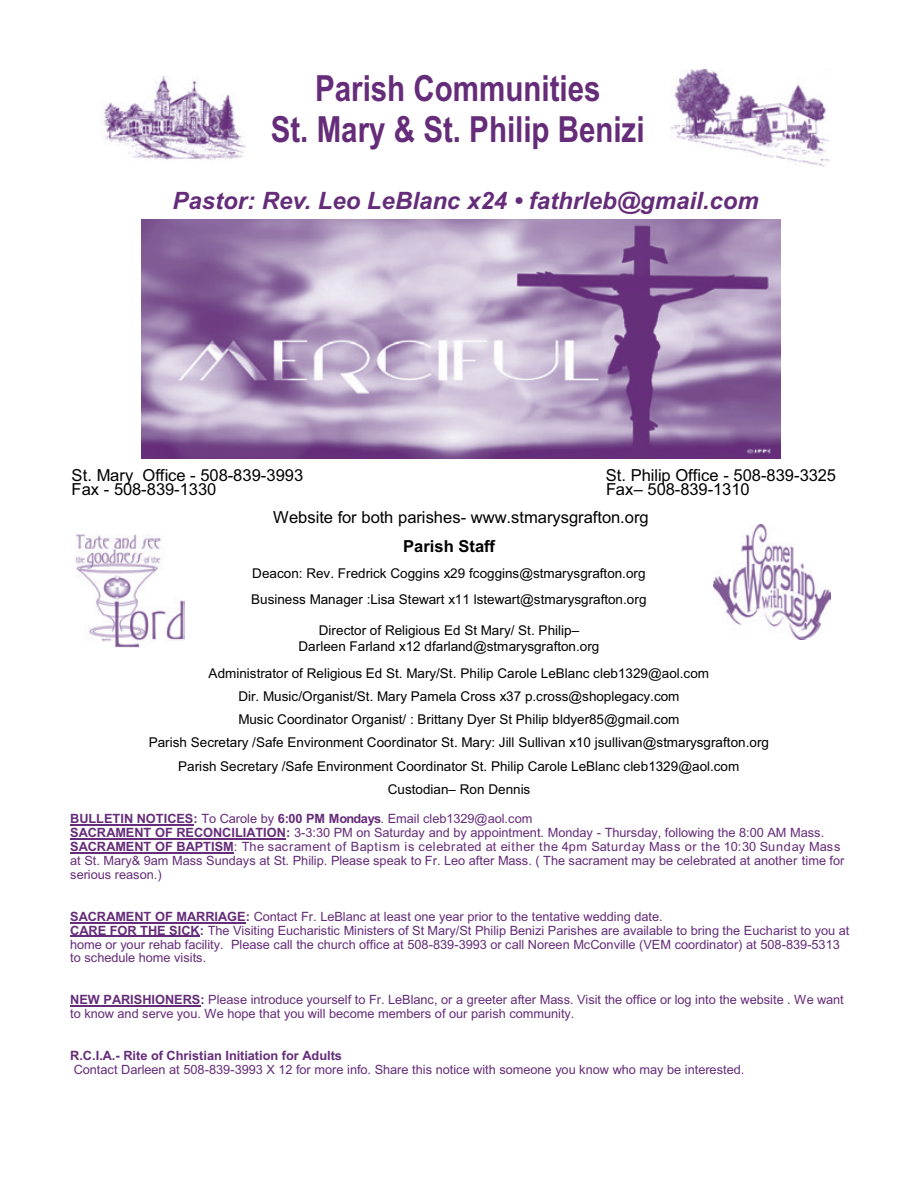
<style>
.page{position:relative;width:918px;height:1188px;background:#fff}
.page>*{position:absolute;margin:0;border:0;box-sizing:border-box;transform-origin:0 0}
.t1{font:700 36px/41.2px "Arial Narrow";color:#652c79;text-align:center}
.t2{font:italic 700 24px "Arial";color:#652c79}
.t3{font:16.5px/28.5px "Arial";color:#000}
.t4{font:700 16.5px "Arial";color:#000}
.t5{font:13.5px/23.2px "Arial";color:#000;text-align:center}
.t6{font:12.75px/14px "Arial";letter-spacing:-.005em;color:#652c79}
.t7{font:700 12.75px "Arial";color:#652c79}
.s1{font-weight:700}
</style>
<div class="page">
<hr style="left:70px;top:824px;width:124px;height:2px;background:#652c79">
<hr style="left:70px;top:838px;width:216px;height:2px;background:#652c79">
<hr style="left:70px;top:852px;width:164px;height:2px;background:#652c79">
<hr style="left:70px;top:922px;width:176px;height:1px;background:#652c79">
<hr style="left:70px;top:936px;width:130px;height:1px;background:#652c79">
<hr style="left:70px;top:1005px;width:130px;height:2px;background:#652c79">
<img style="left:75px;top:534px;width:110px;height:113px">
<img style="left:714px;top:525px;width:116px;height:114px">
<img style="left:104px;top:75px;width:141px;height:85px">
<img style="left:671px;top:69px;width:159px;height:97px">
<img style="left:142px;top:220px;width:638px;height:238px">
<h1 class="t1" style="left:271px;top:68px;width:375px">Parish Communities<br>St. Mary &amp; St. Philip Benizi</h1>
<h2 class="t2" style="left:172px;top:192px;width:588px">Pastor: Rev. Leo LeBlanc x24 • fathrleb@gmail.com</h2>
<p class="t3" style="left:72px;top:462px;width:233px">St. Mary Office - 508-839-3993</p>
<p class="t3" style="left:606px;top:462px;width:232px">St. Philip Office - 508-839-3325</p>
<p class="t3" style="left:72px;top:476px;width:146px">Fax - 508-839-1330</p>
<p class="t3" style="left:273px;top:476px;width:478px;text-indent:333px">Fax– 508-839-1310<br>Website for both parishes- www.stmarysgrafton.org</p>
<p class="t4" style="left:403px;top:540px;width:93px">Parish Staff</p>
<p class="t5" style="left:251px;top:562px;width:397px;line-height:26.2px;text-align:left">Deacon: Rev. Fredrick Coggins x29 fcoggins@stmarysgrafton.org<br>Business Manager :Lisa Stewart x11 lstewart@stmarysgrafton.org</p>
<p class="t5" style="left:299px;top:624px;width:302px;line-height:15.5px">Director of Religious Ed St Mary/ St. Philip–<br>Darleen Farland x12 dfarland@stmarysgrafton.org</p>
<p class="t5" style="left:149px;top:663px;width:622px">Administrator of Religious Ed St. Mary/St. Philip Carole LeBlanc cleb1329@aol.com<br>Dir. Music/Organist/St. Mary Pamela Cross x37 p.cross@shoplegacy.com<br>Music Coordinator Organist/ : Brittany Dyer St Philip bldyer85@gmail.com<br>Parish Secretary /Safe Environment Coordinator St. Mary: Jill Sullivan x10 jsullivan@stmarysgrafton.org Parish Secretary /Safe Environment Coordinator St. Philip Carole LeBlanc cleb1329@aol.com Custodian– Ron Dennis</p>
<p class="t6" style="left:70px;top:813px;width:776px"><span class="s1">BULLETIN NOTICES:</span> To Carole by <span class="s1">6:00 PM Mondays</span>. Email cleb1329@aol.com<br><span class="s1">SACRAMENT OF RECONCILIATION:</span> 3-3:30 PM on Saturday and by appointment. Monday - Thursday, following the 8:00 AM Mass.<br><span class="s1">SACRAMENT OF BAPTISM</span>: The sacrament of Baptism is celebrated at either the 4pm Saturday Mass or the 10:30 Sunday Mass at St. Mary&amp; 9am Mass Sundays at St. Philip. Please speak to Fr. Leo after Mass. ( The sacrament may be celebrated at another time for serious reason.)</p>
<p class="t6" style="left:70px;top:910px;width:781px"><span class="s1">SACRAMENT OF MARRIAGE:</span> Contact Fr. LeBlanc at least one year prior to the tentative wedding date.<br><span class="s1">CARE FOR THE SICK:</span> The Visiting Eucharistic Ministers of St Mary/St Philip Benizi Parishes are available to bring the Eucharist to you at home or your rehab facility. Please call the church office at 508-839-3993 or call Noreen McConville (VEM coordinator) at 508-839-5313 to schedule home visits.</p>
<p class="t6" style="left:70px;top:994px;width:775px"><span class="s1">NEW PARISHIONERS:</span> Please introduce yourself to Fr. LeBlanc, or a greeter after Mass. Visit the office or log into the website . We want to know and serve you. We hope that you will become members of our parish community.</p>
<p class="t7" style="left:70px;top:1051px;width:273px">R.C.I.A.- Rite of Christian Initiation for Adults</p>
<p class="t6" style="left:74px;top:1064px;width:672px">Contact Darleen at 508-839-3993 X 12 for more info. Share this notice with someone you know who may be interested.</p>
</div>
